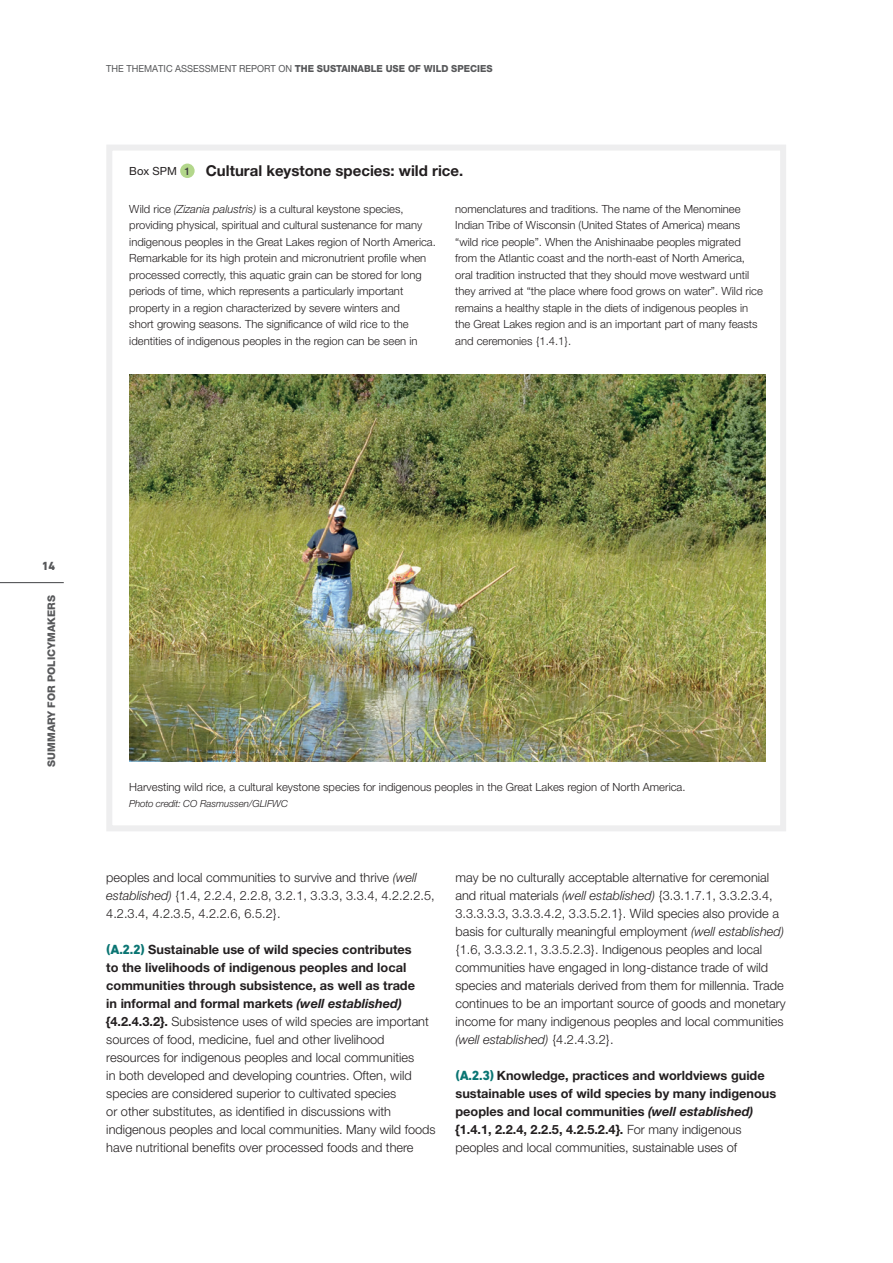
<style>
.page{position:relative;width:893px;height:1263px;background:#fff}
.page>*{position:absolute;margin:0;border:0;box-sizing:border-box;transform-origin:0 0}
.t1{font:700 15px "Helvetica Neue LT Pro";color:#231f20}
.t2{font:300 12.75px/18px "Helvetica Neue LT Pro";color:#231f20}
.t3{font:700 12.75px/18px "Helvetica Neue LT Pro";color:#231f20}
.t4{font:800 12px "DIN Next LT Pro";color:#57585a}
.t5{font:300 11.25px/16.5px "Helvetica Neue LT Pro";color:#231f20}
.t6{font:800 10.5px "Helvetica Neue LT Pro";color:#57585a}
.t7{font:800 9.75px "Helvetica Neue LT Pro";color:#57585a;scale:.95 1}
.t8{font:italic 300 9.75px "Helvetica Neue LT Pro";color:#231f20}
.s1{font-weight:400}
.s2{font-weight:400;font-size:11.25px}
.s3{font-weight:500;font-size:10.5px;color:#3e3e3f}
.s4{font-style:italic}
.s5{font-family:"DIN Next LT Pro";font-weight:800;font-size:13.5px;color:#0a7573}
.s6{font-weight:700}
.s7{font-weight:700;font-style:italic}
.s8{font-weight:300}
</style>
<div class="page">
<hr style="left:0;top:582px;width:64px;height:1px;background:#57585a">
<div style="left:180px;top:164px;width:15px;height:14px;background:#b3d78b;border-radius:50%"></div>
<img style="left:129px;top:374px;width:636px;height:388px">
<div style="left:106px;top:145px;width:680px;height:686px;border:6px solid #eeeeef"></div>
<p class="t7" style="left:106px;top:63px;width:408px"><span class="s1">THE THEMATIC ASSESSMENT REPORT ON</span> THE SUSTAINABLE USE OF WILD SPECIES</p>
<p class="t1" style="left:129px;top:161px;width:335px"><span class="s2">Box SPM</span> <span class="s3">1</span> Cultural keystone species: wild rice.</p>
<p class="t5" style="left:129px;top:200px;width:308px">Wild rice <span class="s4">(Zizania palustris)</span> is a cultural keystone species, providing physical, spiritual and cultural sustenance for many indigenous peoples in the Great Lakes region of North America.<br>Remarkable for its high protein and micronutrient profile when processed correctly, this aquatic grain can be stored for long periods of time, which represents a particularly important property in a region characterized by severe winters and<br>short growing seasons. The significance of wild rice to the identities of indigenous peoples in the region can be seen in</p>
<p class="t5" style="left:455px;top:200px;width:309px">nomenclatures and traditions. The name of the Menominee Indian Tribe of Wisconsin (United States of America) means “wild rice people”. When the Anishinaabe peoples migrated from the Atlantic coast and the north-east of North America, oral tradition instructed that they should move westward until they arrived at “the place where food grows on water”. Wild rice remains a healthy staple in the diets of indigenous peoples in the Great Lakes region and is an important part of many feasts and ceremonies {1.4.1}.</p>
<p class="t4" style="left:42px;top:559px;width:15px">14</p>
<p class="t6" style="left:45px;top:767px;width:173px;rotate:-90deg">SUMMARY FOR POLICYMAKERS</p>
<p class="t5" style="left:129px;top:778px;width:558px">Harvesting wild rice, a cultural keystone species for indigenous peoples in the Great Lakes region of North America.</p>
<p class="t8" style="left:129px;top:798px;width:160px">Photo credit: CO Rasmussen/GLIFWC</p>
<p class="t2" style="left:106px;top:868px;width:330px">peoples and local communities to survive and thrive <span class="s4">(well established)</span> {1.4, 2.2.4, 2.2.8, 3.2.1, 3.3.3, 3.3.4, 4.2.2.2.5,<br>4.2.3.4, 4.2.3.5, 4.2.2.6, 6.5.2}.</p>
<p class="t2" style="left:106px;top:940px;width:331px"><span class="s5">(A.2.2)</span> <span class="s6">Sustainable use of wild species contributes<br>to the livelihoods of indigenous peoples and local communities through subsistence, as well as trade<br>in informal and formal markets</span> <span class="s7">(well established) </span><span class="s6">{4.2.4.3.2}.</span> Subsistence uses of wild species are important sources of food, medicine, fuel and other livelihood resources for indigenous peoples and local communities<br>in both developed and developing countries. Often, wild species are considered superior to cultivated species<br>or other substitutes, as identified in discussions with indigenous peoples and local communities. Many wild foods have nutritional benefits over processed foods and there</p>
<p class="t2" style="left:455px;top:868px;width:332px">may be no culturally acceptable alternative for ceremonial and ritual materials <span class="s4">(well established)</span> {3.3.1.7.1, 3.3.2.3.4, 3.3.3.3.3, 3.3.3.4.2, 3.3.5.2.1}. Wild species also provide a basis for culturally meaningful employment <span class="s4">(well established) </span>{1.6, 3.3.3.2.1, 3.3.5.2.3}. Indigenous peoples and local communities have engaged in long-distance trade of wild species and materials derived from them for millennia. Trade continues to be an important source of goods and monetary income for many indigenous peoples and local communities <span class="s4">(well established)</span> {4.2.4.3.2}.</p>
<p class="t3" style="left:455px;top:1066px;width:322px"><span class="s5">(A.2.3)</span> Knowledge, practices and worldviews guide sustainable uses of wild species by many indigenous peoples and local communities <span class="s4">(well established) </span>{1.4.1, 2.2.4, 2.2.5, 4.2.5.2.4}. <span class="s8">For many indigenous peoples and local communities, sustainable uses of</span></p>
</div>
